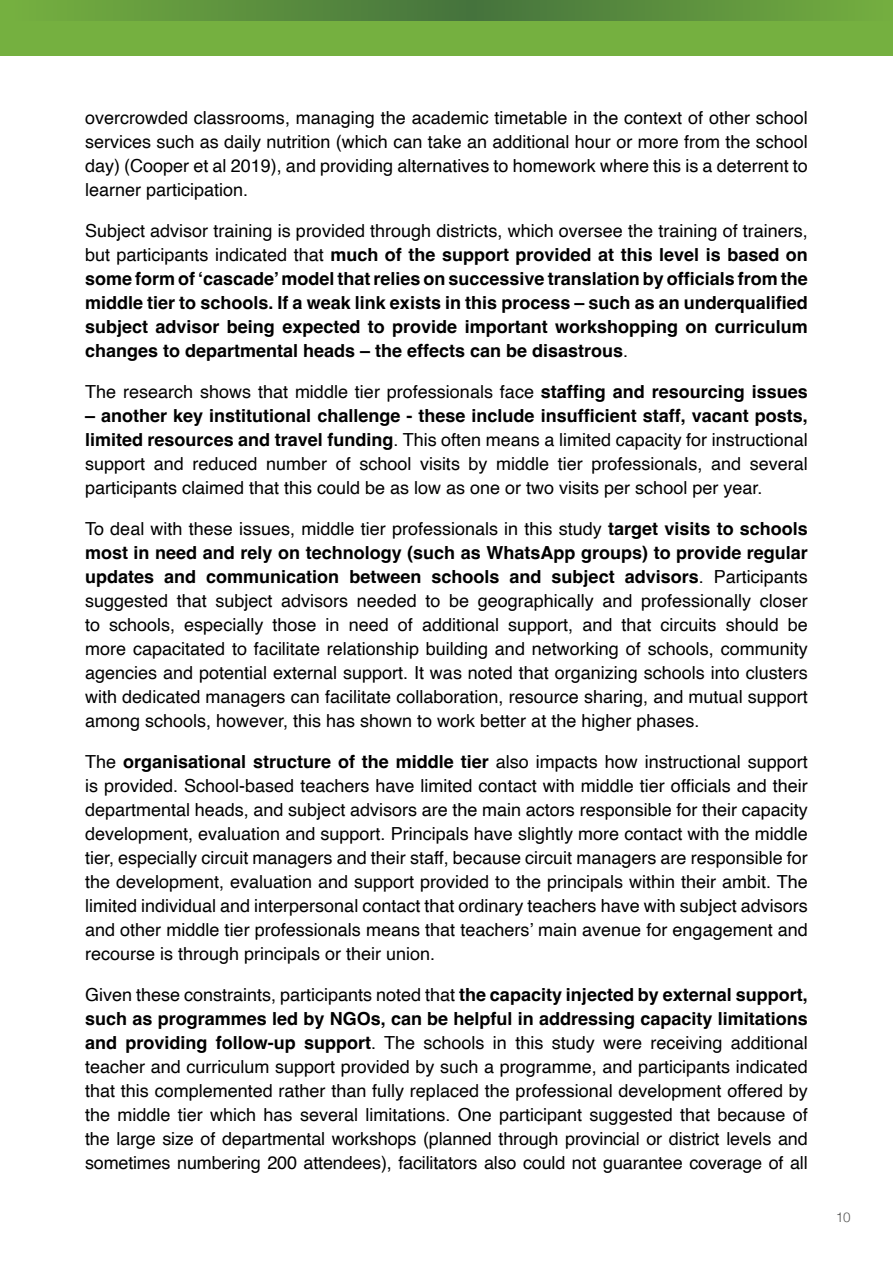
<style>
.page{position:relative;width:893px;height:1263px;background:#fff}
.page>*{position:absolute;margin:0;border:0;box-sizing:border-box;transform-origin:0 0}
.t1{font:18px/24px "Helvetica";color:#000;text-align:justify}
.t2{font:700 18px/24px "Helvetica";color:#000;text-align:justify}
.t3{font:300 13.5px "Helvetica";color:#575756}
.s1{font-weight:400}
.s2{font-weight:700}
</style>
<div class="page">
<svg style="left:0;top:0;width:893px;height:21px;background:#5d913e"></svg>
<div style="left:0;top:21px;width:893px;height:34px;background:#75b040"></div>
<p class="t1" style="left:85px;top:106px;width:724px">overcrowded classrooms, managing the academic timetable in the context of other school services such as daily nutrition (which can take an additional hour or more from the school day) (Cooper et al 2019), and providing alternatives to homework where this is a deterrent to learner participation.</p>
<p class="t2" style="left:85px;top:221px;width:724px"><span class="s1">Subject advisor training is provided through districts, which oversee the training of trainers, but participants indicated that</span> much of the support provided at this level is based on some form of ‘cascade’ model that relies on successive translation by officials from the middle tier to schools. If a weak link exists in this process – such as an underqualified subject advisor being expected to provide important workshopping on curriculum changes to departmental heads – the effects can be disastrous<span class="s1">.</span></p>
<p class="t1" style="left:85px;top:380px;width:724px">The research shows that middle tier professionals face <span class="s2">staffing and resourcing issues</span></p>
<p class="t1" style="left:85px;top:404px;width:724px"><span class="s2">– another key institutional challenge - these include insufficient staff, vacant posts, limited resources and travel funding</span>. This often means a limited capacity for instructional support and reduced number of school visits by middle tier professionals, and several participants claimed that this could be as low as one or two visits per school per year.</p>
<p class="t1" style="left:85px;top:517px;width:724px">To deal with these issues, middle tier professionals in this study <span class="s2">target visits to schools most in need and rely on technology (such as WhatsApp groups) to provide regular updates and communication between schools and subject advisors</span>. Participants suggested that subject advisors needed to be geographically and professionally closer to schools, especially those in need of additional support, and that circuits should be more capacitated to facilitate relationship building and networking of schools, community agencies and potential external support. It was noted that organizing schools into clusters with dedicated managers can facilitate collaboration, resource sharing, and mutual support among schools, however, this has shown to work better at the higher phases.</p>
<p class="t1" style="left:85px;top:750px;width:724px">The <span class="s2">organisational structure of the middle tier</span> also impacts how instructional support is provided. School-based teachers have limited contact with middle tier officials and their departmental heads, and subject advisors are the main actors responsible for their capacity development, evaluation and support. Principals have slightly more contact with the middle tier, especially circuit managers and their staff, because circuit managers are responsible for the development, evaluation and support provided to the principals within their ambit. The limited individual and interpersonal contact that ordinary teachers have with subject advisors and other middle tier professionals means that teachers’ main avenue for engagement and recourse is through principals or their union.</p>
<p class="t1" style="left:85px;top:983px;width:724px">Given these constraints, participants noted that <span class="s2">the capacity injected by external support, such as programmes led by NGOs, can be helpful in addressing capacity limitations and providing follow-up support</span>. The schools in this study were receiving additional teacher and curriculum support provided by such a programme, and participants indicated that this complemented rather than fully replaced the professional development offered by the middle tier which has several limitations. One participant suggested that because of the large size of departmental workshops (planned through provincial or district levels and sometimes numbering 200 attendees), facilitators also could not guarantee coverage of all</p>
<p class="t3" style="left:836px;top:1205px;width:17px">10</p>
</div>
